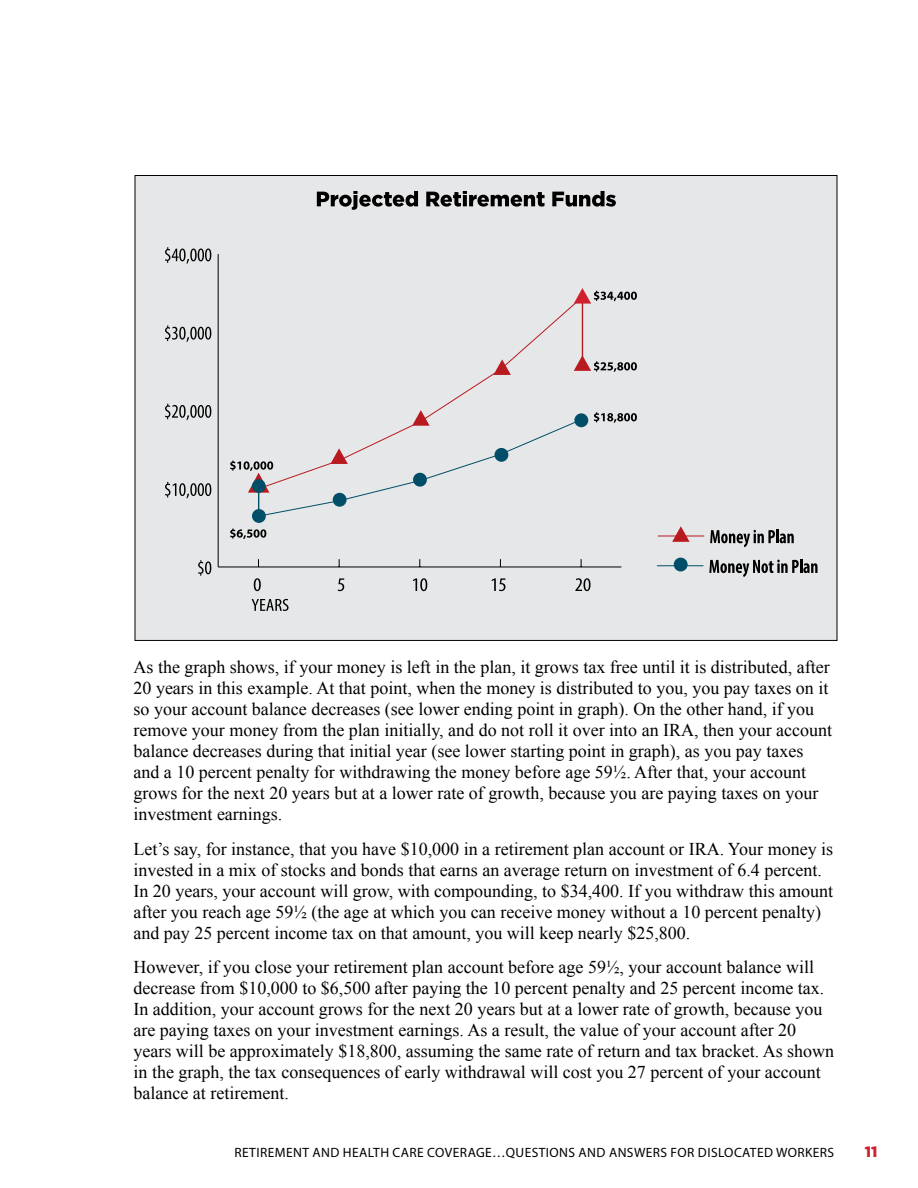
<style>
.page{position:relative;width:918px;height:1188px;background:#fff}
.page>*{position:absolute;margin:0;border:0;box-sizing:border-box;transform-origin:0 0}
.t1{font:18px/21px "Times New Roman";color:#000}
.t2{font:900 15px "Gotham";color:#d0202e}
.t3{font:13.5px "Myriad Pro";letter-spacing:.03em;color:#000}
</style>
<div class="page">
<div style="left:135px;top:176px;width:702px;height:464px;background:#e6e7e8"></div>
<hr style="left:218px;top:567px;width:403px;height:1px;background:#000">
<svg style="left:198px;top:560px;width:13px;height:16px"></svg>
<svg style="left:165px;top:482px;width:46px;height:16px"></svg>
<svg style="left:165px;top:404px;width:46px;height:16px"></svg>
<svg style="left:165px;top:325px;width:46px;height:17px"></svg>
<svg style="left:165px;top:247px;width:46px;height:17px"></svg>
<hr style="left:218px;top:254px;width:1px;height:313px;background:#000">
<svg style="left:257px;top:557px;width:447px;height:10px"></svg>
<svg style="left:259px;top:303px;width:446px;height:234px"></svg>
<svg style="left:709px;top:560px;width:109px;height:17px"></svg>
<svg style="left:710px;top:530px;width:84px;height:17px"></svg>
<hr style="left:582px;top:301px;width:1px;height:63px;background:#b91a20">
<svg style="left:254px;top:578px;width:7px;height:13px"></svg>
<svg style="left:338px;top:578px;width:6px;height:13px"></svg>
<svg style="left:413px;top:578px;width:14px;height:13px"></svg>
<svg style="left:492px;top:578px;width:13px;height:13px"></svg>
<svg style="left:575px;top:578px;width:16px;height:13px"></svg>
<svg style="left:252px;top:599px;width:37px;height:12px"></svg>
<svg style="left:317px;top:191px;width:101px;height:19px"></svg>
<svg style="left:426px;top:191px;width:119px;height:16px"></svg>
<svg style="left:552px;top:191px;width:64px;height:16px"></svg>
<div style="left:333px;top:493px;width:14px;height:14px;background:#014e68;border-radius:50%"></div>
<div style="left:413px;top:473px;width:14px;height:14px;background:#014e68;border-radius:50%"></div>
<div style="left:495px;top:448px;width:13px;height:14px;background:#014e68;border-radius:50%"></div>
<div style="left:574px;top:413px;width:14px;height:14px;background:#014e68;border-radius:50%"></div>
<div style="left:674px;top:558px;width:14px;height:13px;background:#014e68;border-radius:50%"></div>
<svg style="left:672px;top:526px;width:18px;height:16px"></svg>
<div style="left:252px;top:509px;width:14px;height:14px;background:#014e68;border-radius:50%"></div>
<svg style="left:330px;top:448px;width:18px;height:16px"></svg>
<svg style="left:412px;top:410px;width:18px;height:16px"></svg>
<svg style="left:493px;top:359px;width:18px;height:16px"></svg>
<hr style="left:258px;top:488px;width:1px;height:30px;background:#014e68">
<svg style="left:574px;top:288px;width:63px;height:16px"></svg>
<svg style="left:574px;top:355px;width:63px;height:17px"></svg>
<svg style="left:594px;top:412px;width:43px;height:11px"></svg>
<svg style="left:230px;top:529px;width:36px;height:10px"></svg>
<svg style="left:230px;top:461px;width:43px;height:32px"></svg>
<p class="t1" style="left:134px;top:657px;width:700px">As the graph shows, if your money is left in the plan, it grows tax free until it is distributed, after 20 years in this example. At that point, when the money is distributed to you, you pay taxes on it so your account balance decreases (see lower ending point in graph). On the other hand, if you remove your money from the plan initially, and do not roll it over into an IRA, then your account balance decreases during that initial year (see lower starting point in graph), as you pay taxes and a 10 percent penalty for withdrawing the money before age 59½. After that, your account grows for the next 20 years but at a lower rate of growth, because you are paying taxes on your investment earnings.</p>
<p class="t1" style="left:134px;top:838px;width:701px">Let’s say, for instance, that you have $10,000 in a retirement plan account or IRA. Your money is invested in a mix of stocks and bonds that earns an average return on investment of 6.4 percent.<br>In 20 years, your account will grow, with compounding, to $34,400. If you withdraw this amount after you reach age 59½ (the age at which you can receive money without a 10 percent penalty) and pay 25 percent income tax on that amount, you will keep nearly $25,800.</p>
<p class="t1" style="left:134px;top:957px;width:702px">However, if you close your retirement plan account before age 59½, your account balance will decrease from $10,000 to $6,500 after paying the 10 percent penalty and 25 percent income tax.<br>In addition, your account grows for the next 20 years but at a lower rate of growth, because you are paying taxes on your investment earnings. As a result, the value of your account after 20 years will be approximately $18,800, assuming the same rate of return and tax bracket. As shown in the graph, the tax consequences of early withdrawal will cost you 27 percent of your account balance at retirement.</p>
<p class="t3" style="left:234px;top:1144px;width:601px">RETIREMENT AND HEALTH CARE COVERAGE…QUESTIONS AND ANSWERS FOR DISLOCATED WORKERS</p>
<p class="t2" style="left:865px;top:1142px;width:14px">11</p>
</div>
